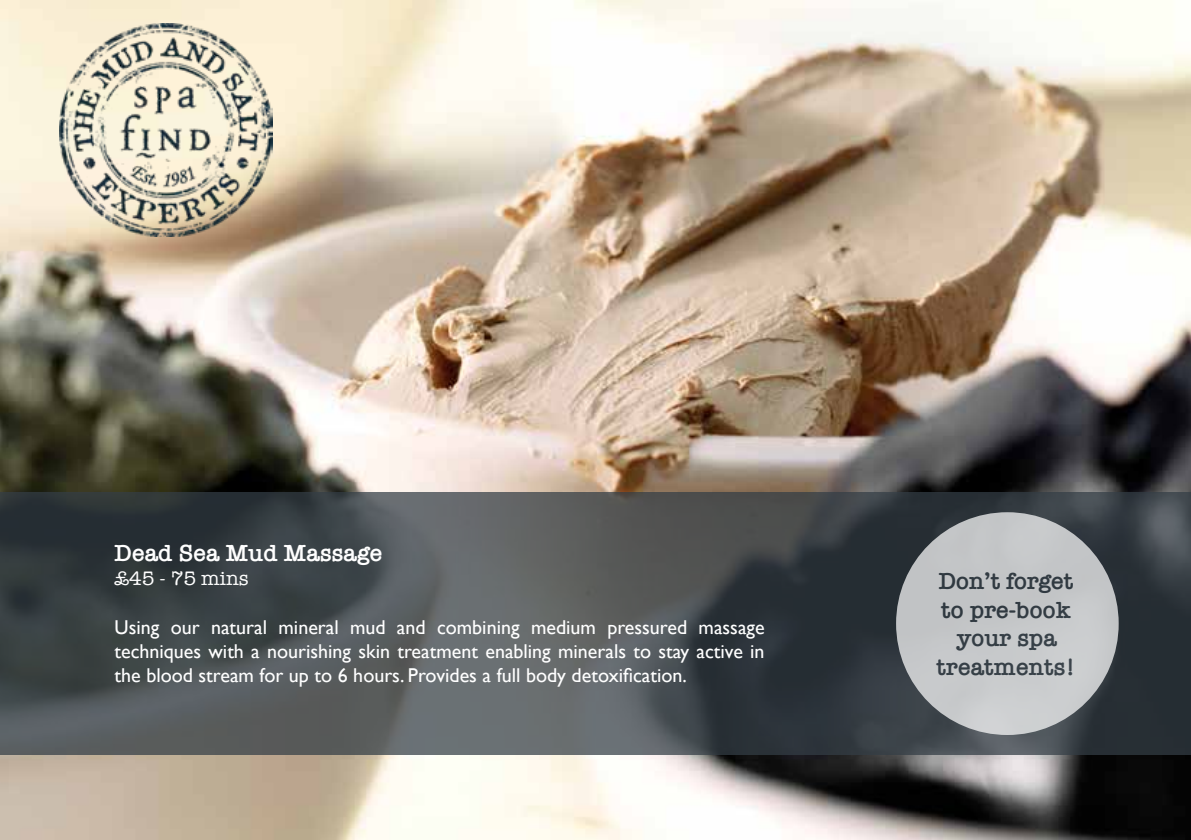
<style>
.page{position:relative;width:1191px;height:840px;background:#fff}
.page>*{position:absolute;margin:0;border:0;box-sizing:border-box;transform-origin:0 0}
.t1{font:600 24px/28.8px "American Typewriter";color:#343e46;text-align:center}
.t2{font:600 24px "American Typewriter";color:#fff}
.t3{font:20px/24px "Gill Sans";color:#fff;text-align:justify}
.t4{font:20px "American Typewriter";color:#fff}
</style>
<div class="page">
<img style="left:0;top:0;width:1191px;height:839px">
<svg style="left:0;top:492px;width:1191px;height:262px;background:#454b4f"></svg>
<div style="left:896px;top:512px;width:222px;height:222px;background:#c6c8ca;border-radius:50%"></div>
<img style="left:59px;top:23px;width:213px;height:213px">
<p class="t2" style="left:115px;top:535px;width:269px">Dead Sea Mud Massage</p>
<p class="t4" style="left:115px;top:563px;width:136px">£45 - 75 mins</p>
<p class="t3" style="left:115px;top:614px;width:651px">Using our natural mineral mud and combining medium pressured massage techniques with a nourishing skin treatment enabling minerals to stay active in the blood stream for up to 6 hours. Provides a full body detoxification.</p>
<p class="t1" style="left:936px;top:565px;width:140px">Don’t forget to pre-book your spa treatments!</p>
</div>
